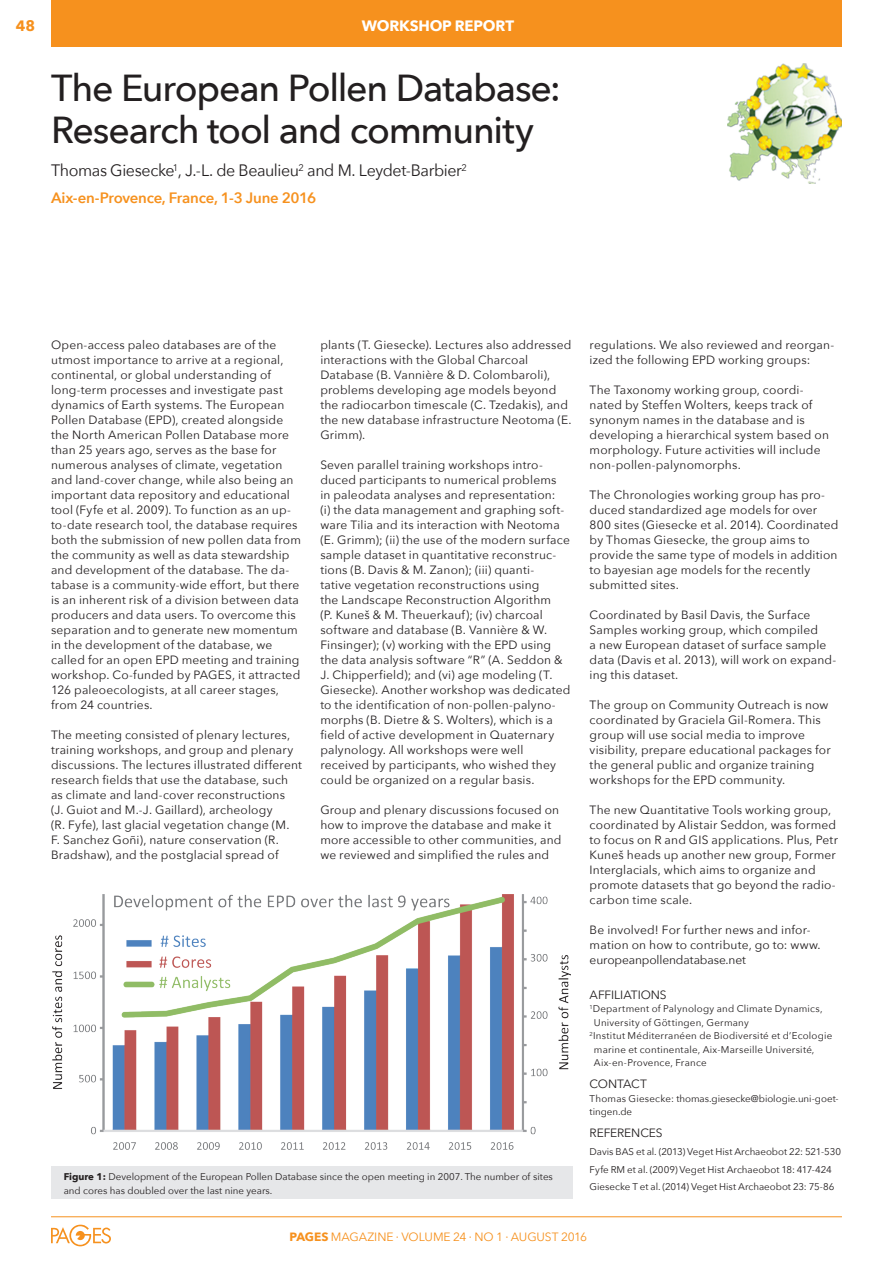
<style>
.page{position:relative;width:893px;height:1263px;background:#fff}
.page>*{position:absolute;margin:0;border:0;box-sizing:border-box;transform-origin:0 0}
.ARTICLE-Title{font:500 37.5px/42px "Avenir Next";letter-spacing:-.035em;color:#231f20}
.ARTICLE-Authors{font:16.5px "Avenir Next";letter-spacing:-.025em;color:#231f20}
.ARTICLE-Authors-2{font:600 15px "Avenir Next";letter-spacing:-.015em;color:#f6911e}
.t1{font:700 15px "Avenir Next";letter-spacing:-.015em;color:#fff}
.PAGE_NUMBER{font:700 15px "Avenir Next";color:#f6911e}
._3col-text{font:12px/15px "Avenir Next";letter-spacing:.015em;color:#231f20}
.t2{font:12px "Avenir Next";letter-spacing:-.005em;color:#f6911e}
.ARTICLE-INFO-Title{font:12px "Avenir Next";letter-spacing:-.005em;color:#231f20}
.ARTICLE-INFO-Authors{font:9.75px/13.5px "Avenir Next";letter-spacing:.02em;color:#231f20}
.ARTICLE-INFO-Referen{font:9.75px "Avenir Next";color:#231f20}
.ARTICLE-Figure_Capti{font:9.75px/13.5px "Avenir Next";color:#231f20}
.ARTICLE-INFO-General{font:9.75px/13.5px "Avenir Next";color:#231f20}
.s1{font-weight:700}
</style>
<div class="page">
<hr style="left:51px;top:1216px;width:791px;height:1px;background:#f6911e">
<svg style="left:51px;top:1225px;width:60px;height:21px"></svg>
<div style="left:51px;top:0;width:791px;height:46px;background:#f6911e"></div>
<img style="left:727px;top:64px;width:115px;height:120px">
<div style="left:51px;top:1166px;width:522px;height:33px;background:#e6e7e9"></div>
<img style="left:53px;top:894px;width:518px;height:255px">
<p class="PAGE_NUMBER" style="left:16px;top:13px;width:21px">48</p>
<p class="t1" style="left:362px;top:12px;width:154px">WORKSHOP REPORT</p>
<p class="ARTICLE-Title" style="left:51px;top:66px;width:512px">The European Pollen Database:<br>Research tool and community</p>
<p class="ARTICLE-Authors" style="left:51px;top:157px;width:417px">Thomas Giesecke<sup>1</sup>, J.-L. de Beaulieu<sup>2</sup> and M. Leydet-Barbier<sup>2</sup></p>
<p class="ARTICLE-Authors-2" style="left:51px;top:185px;width:267px">Aix-en-Provence, France, 1-3 June 2016</p>
<p class="_3col-text" style="left:51px;top:337px;width:251px">Open-access paleo databases are of the utmost importance to arrive at a regional, continental, or global understanding of long-term processes and investigate past dynamics of Earth systems. The European Pollen Database (EPD), created alongside the North American Pollen Database more than 25 years ago, serves as the base for numerous analyses of climate, vegetation and land-cover change, while also being an important data repository and educational tool (Fyfe et al. 2009). To function as an up&shy;to-date research tool, the database requires both the submission of new pollen data from the community as well as data stewardship and development of the database. The da&shy;tabase is a community-wide effort, but there is an inherent risk of a division between data producers and data users. To overcome this separation and to generate new momentum in the development of the database, we called for an open EPD meeting and training workshop. Co-funded by PAGES, it attracted 126 paleoecologists, at all career stages, from 24 countries.</p>
<p class="_3col-text" style="left:51px;top:727px;width:252px">The meeting consisted of plenary lectures, training workshops, and group and plenary discussions. The lectures illustrated different research fields that use the database, such as climate and land-cover reconstructions<br>(J. Guiot and M.-J. Gaillard), archeology<br>(R. Fyfe), last glacial vegetation change (M.<br>F. Sanchez Goñi), nature conservation (R.<br>Bradshaw), and the postglacial spread of</p>
<p class="_3col-text" style="left:320px;top:337px;width:253px">plants (T. Giesecke). Lectures also addressed interactions with the Global Charcoal Database (B. Vannière &amp; D. Colombaroli), problems developing age models beyond the radiocarbon timescale (C. Tzedakis), and the new database infrastructure Neotoma (E.<br>Grimm).</p>
<p class="_3col-text" style="left:320px;top:457px;width:252px">Seven parallel training workshops intro&shy;duced participants to numerical problems<br>in paleodata analyses and representation:<br>(i) the data management and graphing soft&shy;ware Tilia and its interaction with Neotoma (E. Grimm); (ii) the use of the modern surface sample dataset in quantitative reconstruc&shy;tions (B. Davis &amp; M. Zanon); (iii) quanti-<br>tative vegetation reconstructions using<br>the Landscape Reconstruction Algorithm<br>(P. Kuneš &amp; M. Theuerkauf); (iv) charcoal software and database (B. Vannière &amp; W.<br>Finsinger); (v) working with the EPD using the data analysis software “R” (A. Seddon &amp; J. Chipperfield); and (vi) age modeling (T.<br>Giesecke). Another workshop was dedicated to the identification of non-pollen-palyno&shy;morphs (B. Dietre &amp; S. Wolters), which is a field of active development in Quaternary palynology. All workshops were well received by participants, who wished they could be organized on a regular basis.</p>
<p class="_3col-text" style="left:320px;top:802px;width:243px">Group and plenary discussions focused on how to improve the database and make it more accessible to other communities, and we reviewed and simplified the rules and</p>
<p class="ARTICLE-Figure_Capti" style="left:64px;top:1170px;width:491px"><span class="s1">Figure 1:</span> Development of the European Pollen Database since the open meeting in 2007. The number of sites and cores has doubled over the last nine years.</p>
<p class="_3col-text" style="left:590px;top:337px;width:246px">regulations. We also reviewed and reorgan&shy;ized the following EPD working groups:</p>
<p class="_3col-text" style="left:590px;top:382px;width:241px">The Taxonomy working group, coordi&shy;nated by Steffen Wolters, keeps track of synonym names in the database and is developing a hierarchical system based on morphology. Future activities will include non-pollen-palynomorphs.</p>
<p class="_3col-text" style="left:590px;top:487px;width:250px">The Chronologies working group has pro&shy;duced standardized age models for over 800 sites (Giesecke et al. 2014). Coordinated by Thomas Giesecke, the group aims to provide the same type of models in addition to bayesian age models for the recently submitted sites.</p>
<p class="_3col-text" style="left:590px;top:607px;width:248px">Coordinated by Basil Davis, the Surface Samples working group, which compiled<br>a new European dataset of surface sample data (Davis et al. 2013), will work on expand&shy;ing this dataset.</p>
<p class="_3col-text" style="left:590px;top:697px;width:243px">The group on Community Outreach is now coordinated by Graciela Gil-Romera. This group will use social media to improve visibility, prepare educational packages for the general public and organize training workshops for the EPD community.</p>
<p class="_3col-text" style="left:590px;top:802px;width:250px">The new Quantitative Tools working group, coordinated by Alistair Seddon, was formed to focus on R and GIS applications. Plus, Petr Kuneš heads up another new group, Former Interglacials, which aims to organize and promote datasets that go beyond the radio&shy;carbon time scale.</p>
<p class="_3col-text" style="left:590px;top:922px;width:232px">Be involved! For further news and infor&shy;mation on how to contribute, go to: www. europeanpollendatabase.net</p>
<p class="ARTICLE-INFO-Title" style="left:590px;top:984px;width:77px">AFFILIATIONS</p>
<p class="ARTICLE-INFO-Authors" style="left:594px;top:1001px;width:230px;text-indent:-4px"><sup>1</sup>Department of Palynology and Climate Dynamics,<br>University of Göttingen, Germany</p>
<p class="ARTICLE-INFO-Authors" style="left:594px;top:1028px;width:240px;text-indent:-4px"><sup>2</sup>Institut Méditerranéen de Biodiversité et d’Ecologie marine et continentale, Aix-Marseille Université,<br>Aix-en-Provence, France</p>
<p class="ARTICLE-INFO-Title" style="left:590px;top:1074px;width:58px">CONTACT</p>
<p class="ARTICLE-INFO-General" style="left:590px;top:1091px;width:251px">Thomas Giesecke: thomas.giesecke@biologie.uni-goet&shy;tingen.de</p>
<p class="ARTICLE-INFO-Title" style="left:590px;top:1123px;width:73px">REFERENCES</p>
<p class="ARTICLE-INFO-Referen" style="left:590px;top:1143px;width:253px">Davis BAS et al. (2013) Veget Hist Archaeobot 22: 521-530</p>
<p class="ARTICLE-INFO-Referen" style="left:590px;top:1161px;width:243px">Fyfe RM et al. (2009) Veget Hist Archaeobot 18: 417-424</p>
<p class="ARTICLE-INFO-Referen" style="left:590px;top:1179px;width:246px">Giesecke T et al. (2014) Veget Hist Archaeobot 23: 75-86</p>
<p class="t2" style="left:290px;top:1227px;width:239px"><span class="s1">PAGES</span> MAGAZINE ∙ VOLUME 24 ∙ NO 1 ∙ Augu</p>
<p class="t2" style="left:545px;top:1227px;width:44px">st 2016</p>
</div>
